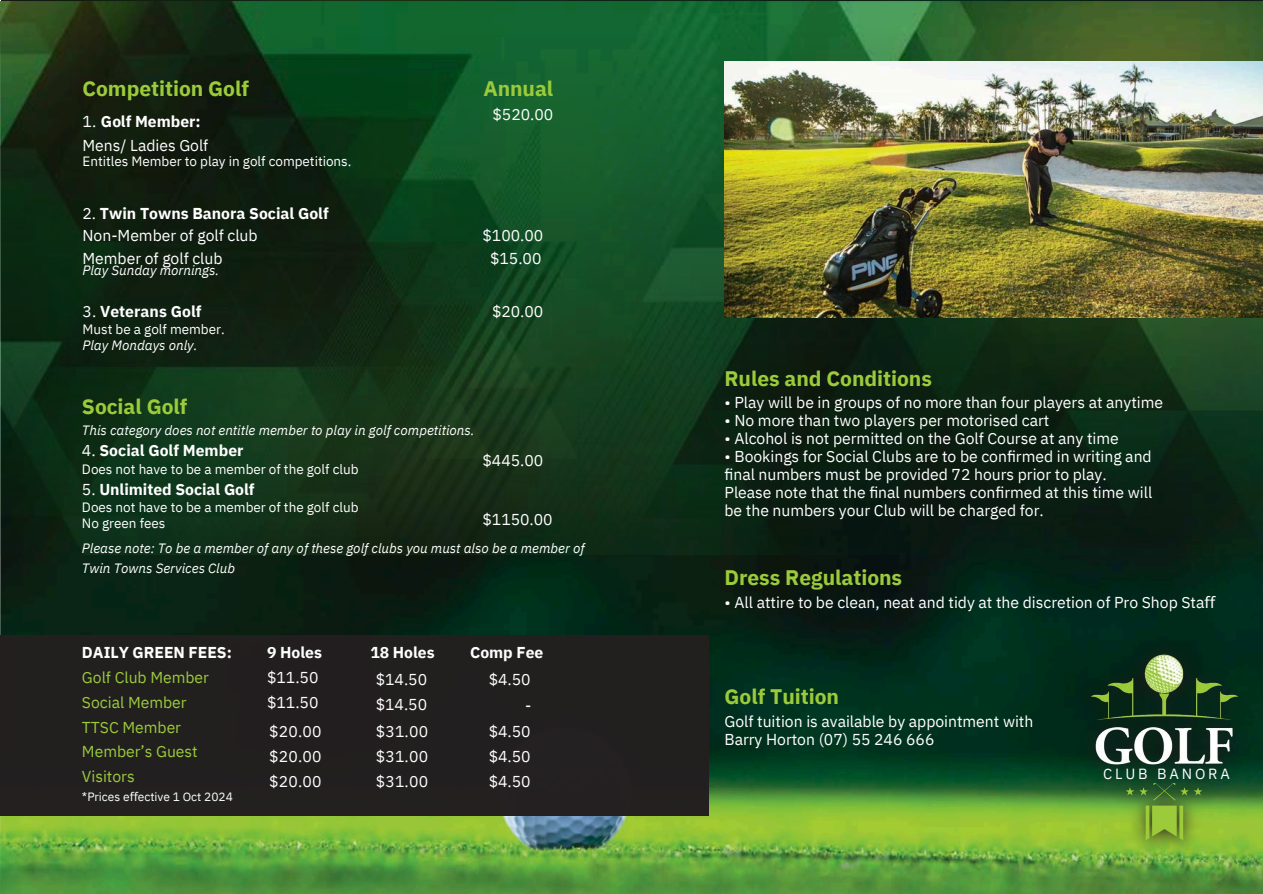
<style>
.page{position:relative;width:1263px;height:894px;background:#fff}
.page>*{position:absolute;margin:0;border:0;box-sizing:border-box;transform-origin:0 0}
.t1{font:700 21px "IBM Plex Sans";color:#9bcb3b}
.t2{font:15.75px/24.8px "IBM Plex Sans";color:#fff}
.t3{font:700 15.75px "IBM Plex Sans";color:#fff}
.t4{font:15.75px/24.8px "IBM Plex Sans";color:#9bcb3b}
.t5{font:14.7px "IBM Plex Sans";letter-spacing:.195em;color:#fff}
.t6{font:italic 13.5px "IBM Plex Sans";color:#fff}
.t7{font:13.5px/15.8px "IBM Plex Sans";color:#fff}
.t8{font:12px "IBM Plex Sans";color:#fff}
.s1{font-weight:400}
.s2{font-weight:700}
.s3{font-style:italic}
.s4{font-weight:700;color:#fff}
.s5{font-family:"Noto Sans"}
</style>
<div class="page">
<img style="left:0;top:0;width:1263px;height:893px">
<img style="left:0;top:1px;width:1263px;height:553px">
<div style="left:0;top:635px;width:708px;height:180px;background:#231f20"></div>
<img style="left:1068px;top:632px;width:193px;height:231px">
<svg style="left:1126px;top:782px;width:76px;height:58px;background:#699732"></svg>
<img style="left:1084px;top:647px;width:162px;height:124px">
<img style="left:724px;top:61px;width:539px;height:257px">
<h4 class="t1" style="left:83px;top:74px;width:168px">Competition Golf</h4>
<h4 class="t1" style="left:483px;top:74px;width:71px">Annual</h4>
<h4 class="t2" style="left:493px;top:101px;width:62px">$520.00</h4>
<p class="t3" style="left:83px;top:111px;width:120px"><span class="s1">1.</span> Golf Member:</p>
<p class="t2" style="left:83px;top:132px;width:127px">Mens/ Ladies Golf</p>
<p class="t7" style="left:83px;top:153px;width:270px">Entitles Member to play in golf competitions.</p>
<h4 class="t2" style="left:83px;top:201px;width:248px;line-height:22.5px">2. <span class="s2">Twin Towns Banora Social Golf<br></span>Non-Member of golf club<br>Member of golf club</h4>
<h4 class="t6" style="left:83px;top:261px;width:138px">Play Sunday mornings.</h4>
<h4 class="t2" style="left:483px;top:223px;width:62px">$100.00</h4>
<h4 class="t2" style="left:490px;top:245px;width:53px">$15.00</h4>
<p class="t2" style="left:492px;top:298px;width:53px">$20.00</p>
<p class="t3" style="left:83px;top:300px;width:120px"><span class="s1">3.</span> Veterans Golf</p>
<p class="t7" style="left:83px;top:321px;width:144px">Must be a golf member.<br><span class="s3">Play Mondays only.</span></p>
<p class="t1" style="left:82px;top:392px;width:107px">Social Golf</p>
<p class="t6" style="left:82px;top:420px;width:394px">This category does not entitle member to play in golf competitions.</p>
<p class="t3" style="left:82px;top:439px;width:163px"><span class="s1">4.</span> Social Golf Member</p>
<h4 class="t7" style="left:82px;top:461px;width:278px">Does not have to be a member of the golf club</h4>
<p class="t3" style="left:82px;top:479px;width:174px"><span class="s1">5.</span> Unlimited Social Golf</p>
<p class="t7" style="left:82px;top:499px;width:278px">Does not have to be a member of the golf club<br>No green fees</p>
<h4 class="t6" style="left:82px;top:539px;width:504px">Please note: To be a member of any of these golf clubs you must also be a member of</h4>
<h4 class="t6" style="left:82px;top:559px;width:155px">Twin Towns Services Club</h4>
<p class="t2" style="left:483px;top:447px;width:62px">$445.00</p>
<p class="t2" style="left:483px;top:506px;width:72px">$1150.00</p>
<p class="t4" style="left:82px;top:640px;width:151px"><span class="s4">DAILY GREEN FEES:<br></span>Golf Club Member<br>Social Member<br>TTSC Member<br>Member’s Guest<br>Visitors</p>
<p class="t8" style="left:82px;top:788px;width:153px">*Prices e<span class="s5">ff</span>ective 1 Oct 2024</p>
<h4 class="t2" style="left:267px;top:640px;width:56px"><span class="s2">9 Holes </span>$11.50 $11.50</h4>
<h4 class="t2" style="left:269px;top:718px;width:54px;text-align:justify">$20.00 $20.00 $20.00</h4>
<h4 class="t3" style="left:370px;top:642px;width:66px">18 Holes</h4>
<h4 class="t2" style="left:376px;top:666px;width:53px">$14.50 $14.50</h4>
<h3 class="t2" style="left:376px;top:718px;width:54px;text-align:justify">$31.00 $31.00 $31.00</h3>
<h4 class="t3" style="left:470px;top:642px;width:75px">Comp Fee</h4>
<h4 class="t2" style="left:489px;top:666px;width:43px">$4.50</h4>
<h3 class="t2" style="left:525px;top:693px;width:8px">-</h3>
<h4 class="t2" style="left:489px;top:718px;width:43px;text-align:justify">$4.50 $4.50 $4.50</h4>
<p class="t1" style="left:724px;top:364px;width:209px">Rules and Conditions</p>
<p class="t2" style="left:724px;top:389px;width:440px">• Play will be in groups of no more than four players at anytime</p>
<p class="t2" style="left:724px;top:407px;width:326px">• No more than two players per motorised cart</p>
<p class="t2" style="left:724px;top:425px;width:396px">• Alcohol is not permitted on the Golf Course at any time</p>
<p class="t2" style="left:724px;top:447px;width:429px;line-height:18px">• Bookings for Social Clubs are to be confirmed in writing and final numbers must be provided 72 hours prior to play.<br>Please note that the final numbers confirmed at this time will be the numbers your Club will be charged for.</p>
<h4 class="t1" style="left:724px;top:563px;width:179px">Dress Regulations</h4>
<h4 class="t2" style="left:724px;top:590px;width:493px">• All attire to be clean, neat and tidy at the discretion of Pro Shop Sta<span class="s5">ff</span></h4>
<p class="t1" style="left:724px;top:682px;width:116px">Golf Tuition</p>
<p class="t2" style="left:724px;top:711px;width:310px;line-height:18px">Golf tuition is available by appointment with<br>Barry Horton (07) 55 246 666</p>
<h3 class="t5" style="left:1103px;top:763px;width:128px">CLUB BANORA</h3>
</div>
